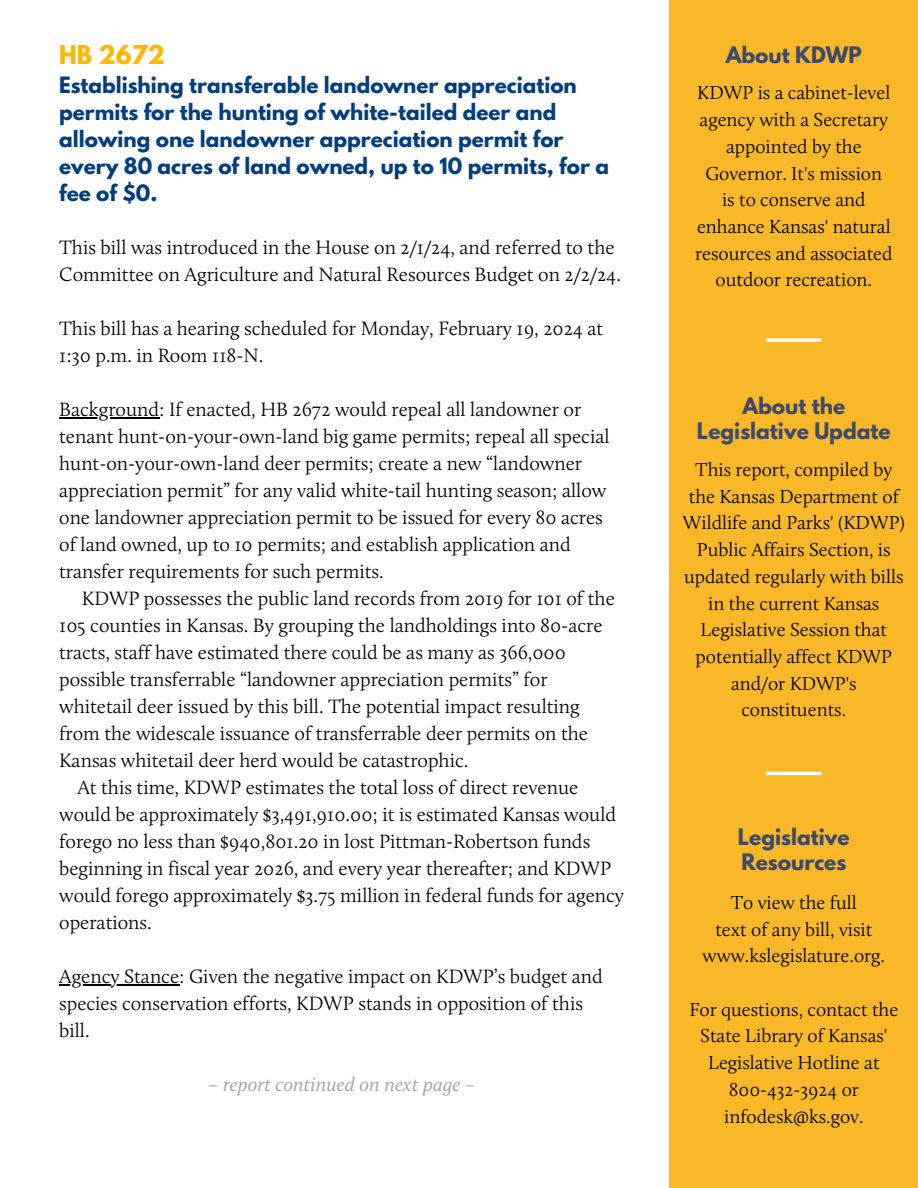
<style>
.page{position:relative;width:918px;height:1188px;background:#fff}
.page>*{position:absolute;margin:0;border:0;box-sizing:border-box;transform-origin:0 0}
.t1{font:700 23.1px "League Spartan";color:#ffb600}
.t2{font:700 20.1px/25.2px "League Spartan";color:#3e4a6c;text-align:center}
.t3{font:300 19.95px/27px "Calluna";color:#000}
.t4{font:700 19.95px/27px "League Spartan";color:#003e7e}
.t5{font:italic 19.95px "Calluna";color:#a6a6a6}
.t6{font:300 19.5px/26.7px "Calluna";color:#000;text-align:center}
</style>
<div class="page">
<hr style="left:59px;top:417px;width:100px;height:1px;background:#000">
<hr style="left:59px;top:984px;width:120px;height:1px;background:#000">
<div style="left:670px;top:0;width:248px;height:1188px;background:#f8b828"></div>
<hr style="left:767px;top:772px;width:53px;height:3px;background:#fff">
<svg style="left:767px;top:338px;width:53px;height:4px"></svg>
<p class="t1" style="left:59px;top:43px;width:107px">HB 2672</p>
<p class="t4" style="left:59px;top:74px;width:551px">Establishing transferable landowner appreciation permits for the hunting of white-tailed deer and allowing one landowner appreciation permit for every 80 acres of land owned, up to 10 permits, for a fee of $0.</p>
<p class="t3" style="left:59px;top:235px;width:563px">This bill was introduced in the House on 2/1/24, and referred to the<br>Committee on Agriculture and Natural Resources Budget on 2/2/24.</p>
<p class="t3" style="left:59px;top:316px;width:546px">This bill has a hearing scheduled for Monday, February 19, 2024 at<br>1:30 p.m. in Room 118-N.</p>
<p class="t3" style="left:59px;top:397px;width:552px">Background: If enacted, HB 2672 would repeal all landowner or tenant hunt-on-your-own-land big game permits; repeal all special hunt-on-your-own-land deer permits; create a new “landowner appreciation permit” for any valid white-tail hunting season; allow one landowner appreciation permit to be issued for every 80 acres of land owned, up to 10 permits; and establish application and transfer requirements for such permits.</p>
<p class="t3" style="left:82px;top:586px;width:535px">KDWP possesses the public land records from 2019 for 101 of the</p>
<p class="t3" style="left:59px;top:613px;width:545px">105 counties in Kansas. By grouping the landholdings into 80-acre</p>
<p class="t3" style="left:59px;top:640px;width:508px">tracts, staff have estimated there could be as many as 366,000</p>
<p class="t3" style="left:59px;top:667px;width:490px">possible transferrable “landowner appreciation permits” for</p>
<p class="t3" style="left:59px;top:694px;width:522px">whitetail deer issued by this bill. The potential impact resulting</p>
<p class="t3" style="left:59px;top:721px;width:530px">from the widescale issuance of transferrable deer permits on the</p>
<p class="t3" style="left:59px;top:748px;width:411px">Kansas whitetail deer herd would be catastrophic.</p>
<p class="t3" style="left:77px;top:775px;width:503px">At this time, KDWP estimates the total loss of direct revenue</p>
<p class="t3" style="left:59px;top:802px;width:558px">would be approximately $3,491,910.00; it is estimated Kansas would</p>
<p class="t3" style="left:59px;top:829px;width:533px">forego no less than $940,801.20 in lost Pittman-Robertson funds</p>
<p class="t3" style="left:59px;top:856px;width:553px">beginning in fiscal year 2026, and every year thereafter; and KDWP</p>
<p class="t3" style="left:59px;top:883px;width:566px">would forego approximately $3.75 million in federal funds for agency</p>
<p class="t3" style="left:59px;top:910px;width:94px">operations.</p>
<p class="t3" style="left:59px;top:964px;width:545px">Agency Stance: Given the negative impact on KDWP’s budget and species conservation efforts, KDWP stands in opposition of this bill.</p>
<p class="t5" style="left:208px;top:1076px;width:269px">– report continued on next page –</p>
<p class="t2" style="left:726px;top:44px;width:138px">About KDWP</p>
<p class="t6" style="left:695px;top:81px;width:199px">KDWP is a cabinet-level agency with a Secretary appointed by the<br>Governor. It's mission<br>is to conserve and enhance Kansas' natural resources and associated outdoor recreation.</p>
<p class="t2" style="left:697px;top:396px;width:195px">About the<br>Legislative Update</p>
<p class="t6" style="left:683px;top:458px;width:224px">This report, compiled by the Kansas Department of<br>Wildlife and Parks' (KDWP)<br>Public Affairs Section, is updated regularly with bills in the current Kansas<br>Legislative Session that potentially affect KDWP and/or KDWP's constituents.</p>
<p class="t2" style="left:738px;top:827px;width:113px;text-align:left">Legislative<br>Resources</p>
<p class="t6" style="left:703px;top:891px;width:184px">To view the full<br>text of any bill, visit www.kslegislature.org.</p>
<p class="t6" style="left:689px;top:997px;width:210px">For questions, contact the<br>State Library of Kansas'<br>Legislative Hotline at<br>800-432-3924 or infodesk@ks.gov.</p>
</div>
